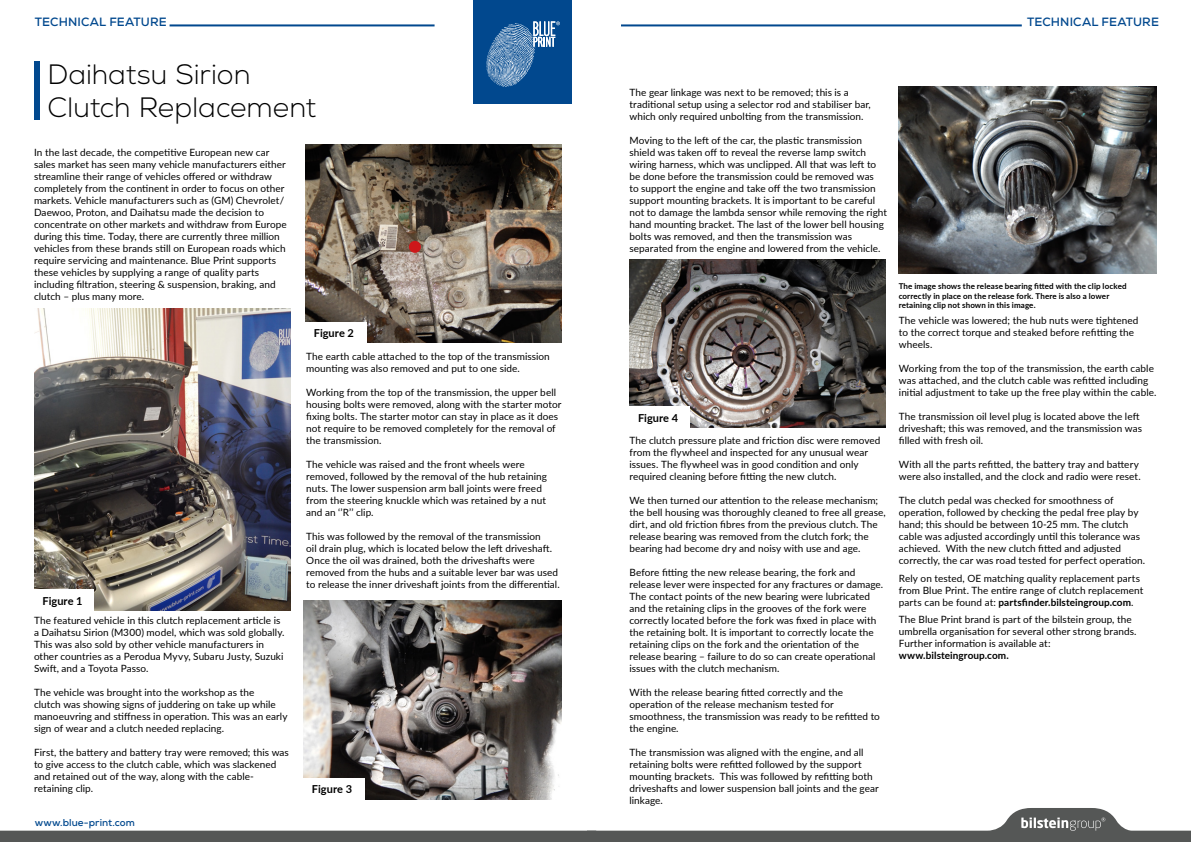
<style>
.page{position:relative;width:1191px;height:842px;background:#fff}
.page>*{position:absolute;margin:0;border:0;box-sizing:border-box;transform-origin:0 0}
.t1{font:300 28px/33.6px "Nexa";letter-spacing:-.005em;color:#000}
.t2{font:700 12px "Nexa";letter-spacing:.01em;color:#01488e}
.t3{font:700 11px "Lato";color:#000}
.t4{font:10px/12px "Lato";letter-spacing:.005em;color:#000}
.t5{font:700 10px "Lato";letter-spacing:.005em;color:#000}
.t6{font:700 10px "Nexa";letter-spacing:.005em;color:#01488e}
.t7{font:700 8px/9.6px "Lato";letter-spacing:.015em;color:#000}
.s1{font-weight:700}
</style>
<div class="page">
<hr style="left:170px;top:24px;width:264px;height:2px;background:#01488e">
<div style="left:474px;top:0;width:98px;height:104px;background:#01488e"></div>
<svg style="left:486px;top:21px;width:74px;height:66px"></svg>
<div style="left:34px;top:61px;width:5px;height:59px;background:#01488e"></div>
<hr style="left:621px;top:24px;width:400px;height:2px;background:#01488e">
<svg style="left:0;top:808px;width:1191px;height:34px"></svg>
<img style="left:34px;top:308px;width:256px;height:303px">
<div style="left:34px;top:589px;width:60px;height:22px;background:#fff"></div>
<img style="left:303px;top:600px;width:258px;height:199px">
<div style="left:303px;top:778px;width:62px;height:21px;background:#fff"></div>
<img style="left:629px;top:260px;width:256px;height:168px">
<div style="left:629px;top:406px;width:61px;height:22px;background:#fff"></div>
<img style="left:899px;top:87px;width:257px;height:187px">
<img style="left:305px;top:144px;width:256px;height:199px">
<div style="left:305px;top:322px;width:62px;height:22px;background:#fff"></div>
<div style="left:409px;top:241px;width:12px;height:12px;background:#cd171a;border-radius:50%"></div>
<p class="t2" style="left:35px;top:15px;width:133px">TECHNICAL FEATURE</p>
<p class="t2" style="left:1027px;top:15px;width:133px">TECHNICAL FEATURE</p>
<h1 class="t1" style="left:47px;top:58px;width:270px">Daihatsu Sirion<br>Clutch Replacement</h1>
<p class="t4" style="left:34px;top:146px;width:254px">In the last decade, the competitive European new car sales market has seen many vehicle manufacturers either streamline their range of vehicles offered or withdraw completely from the continent in order to focus on other markets. Vehicle manufacturers such as (GM) Chevrolet/ Daewoo, Proton, and Daihatsu made the decision to concentrate on other markets and withdraw from Europe during this time. Today, there are currently three million vehicles from these brands still on European roads which require servicing and maintenance. Blue Print supports these vehicles by supplying a range of quality parts including filtration, steering &amp; suspension, braking, and clutch – plus many more.</p>
<p class="t3" style="left:314px;top:325px;width:42px">Figure 2</p>
<p class="t3" style="left:43px;top:592px;width:42px">Figure 1</p>
<p class="t4" style="left:34px;top:614px;width:252px">The featured vehicle in this clutch replacement article is a Daihatsu Sirion (M300) model, which was sold globally.<br>This was also sold by other vehicle manufacturers in other countries as a Perodua Myvy, Subaru Justy, Suzuki Swift, and a Toyota Passo.</p>
<p class="t4" style="left:34px;top:686px;width:255px">The vehicle was brought into the workshop as the<br>clutch was showing signs of juddering on take up while manoeuvring and stiffness in operation. This was an early sign of wear and a clutch needed replacing.</p>
<p class="t4" style="left:34px;top:746px;width:256px">First, the battery and battery tray were removed; this was to give access to the clutch cable, which was slackened and retained out of the way, along with the cable&shy;retaining clip.</p>
<p class="t6" style="left:35px;top:816px;width:101px">www.blue-print.com</p>
<p class="t4" style="left:306px;top:350px;width:245px">The earth cable attached to the top of the transmission mounting was also removed and put to one side.</p>
<p class="t4" style="left:306px;top:386px;width:257px">Working from the top of the transmission, the upper bell housing bolts were removed, along with the starter motor fixing bolts. The starter motor can stay in place as it does not require to be removed completely for the removal of the transmission.</p>
<p class="t4" style="left:306px;top:458px;width:242px">The vehicle was raised and the front wheels were removed, followed by the removal of the hub retaining nuts. The lower suspension arm ball joints were freed from the steering knuckle which was retained by a nut and an ‘’R’’ clip.</p>
<p class="t4" style="left:306px;top:530px;width:255px">This was followed by the removal of the transmission<br>oil drain plug, which is located below the left driveshaft.<br>Once the oil was drained, both the driveshafts were removed from the hubs and a suitable lever bar was used to release the inner driveshaft joints from the differential.</p>
<p class="t3" style="left:312px;top:781px;width:42px">Figure 3</p>
<p class="t4" style="left:629px;top:86px;width:243px">The gear linkage was next to be removed; this is a traditional setup using a selector rod and stabiliser bar, which only required unbolting from the transmission.</p>
<p class="t4" style="left:629px;top:134px;width:259px">Moving to the left of the car, the plastic transmission shield was taken off to reveal the reverse lamp switch wiring harness, which was unclipped. All that was left to be done before the transmission could be removed was<br>to support the engine and take off the two transmission support mounting brackets. It is important to be careful not to damage the lambda sensor while removing the right hand mounting bracket. The last of the lower bell housing bolts was removed, and then the transmission was separated from the engine and lowered from the vehicle.</p>
<p class="t3" style="left:638px;top:410px;width:42px">Figure 4</p>
<p class="t4" style="left:629px;top:434px;width:252px">The clutch pressure plate and friction disc were removed from the flywheel and inspected for any unusual wear issues. The flywheel was in good condition and only required cleaning before fitting the new clutch.</p>
<p class="t4" style="left:629px;top:494px;width:258px">We then turned our attention to the release mechanism; the bell housing was thoroughly cleaned to free all grease, dirt, and old friction fibres from the previous clutch. The release bearing was removed from the clutch fork; the bearing had become dry and noisy with use and age.</p>
<p class="t4" style="left:629px;top:566px;width:255px">Before fitting the new release bearing, the fork and release lever were inspected for any fractures or damage.<br>The contact points of the new bearing were lubricated and the retaining clips in the grooves of the fork were correctly located before the fork was fixed in place with the retaining bolt. It is important to correctly locate the retaining clips on the fork and the orientation of the release bearing – failure to do so can create operational issues with the clutch mechanism.</p>
<p class="t4" style="left:629px;top:686px;width:252px">With the release bearing fitted correctly and the operation of the release mechanism tested for smoothness, the transmission was ready to be refitted to the engine.</p>
<p class="t4" style="left:629px;top:746px;width:251px">The transmission was aligned with the engine, and all retaining bolts were refitted followed by the support mounting brackets. This was followed by refitting both driveshafts and lower suspension ball joints and the gear linkage.</p>
<p class="t7" style="left:898px;top:281px;width:229px">The image shows the release bearing fitted with the clip locked correctly in place on the release fork. There is also a lower retaining clip not shown in this image.</p>
<p class="t4" style="left:899px;top:314px;width:241px">The vehicle was lowered; the hub nuts were tightened to the correct torque and steaked before refitting the wheels.</p>
<p class="t4" style="left:899px;top:362px;width:259px">Working from the top of the transmission, the earth cable was attached, and the clutch cable was refitted including initial adjustment to take up the free play within the cable.</p>
<p class="t4" style="left:899px;top:410px;width:245px">The transmission oil level plug is located above the left driveshaft; this was removed, and the transmission was filled with fresh oil.</p>
<p class="t4" style="left:899px;top:458px;width:243px">With all the parts refitted, the battery tray and battery were also installed, and the clock and radio were reset.</p>
<p class="t4" style="left:899px;top:494px;width:248px">The clutch pedal was checked for smoothness of operation, followed by checking the pedal free play by hand; this should be between 10-25 mm. The clutch cable was adjusted accordingly until this tolerance was achieved. With the new clutch fitted and adjusted correctly, the car was road tested for perfect operation.</p>
<p class="t4" style="left:899px;top:572px;width:246px">Rely on tested, OE matching quality replacement parts from Blue Print. The entire range of clutch replacement parts can be found at: <span class="s1">partsfinder.bilsteingroup.com</span>.</p>
<p class="t4" style="left:899px;top:613px;width:239px">The Blue Print brand is part of the bilstein group, the umbrella organisation for several other strong brands.<br>Further information is available at:</p>
<p class="t5" style="left:899px;top:648px;width:111px">www.bilsteingroup.com.</p>
</div>
